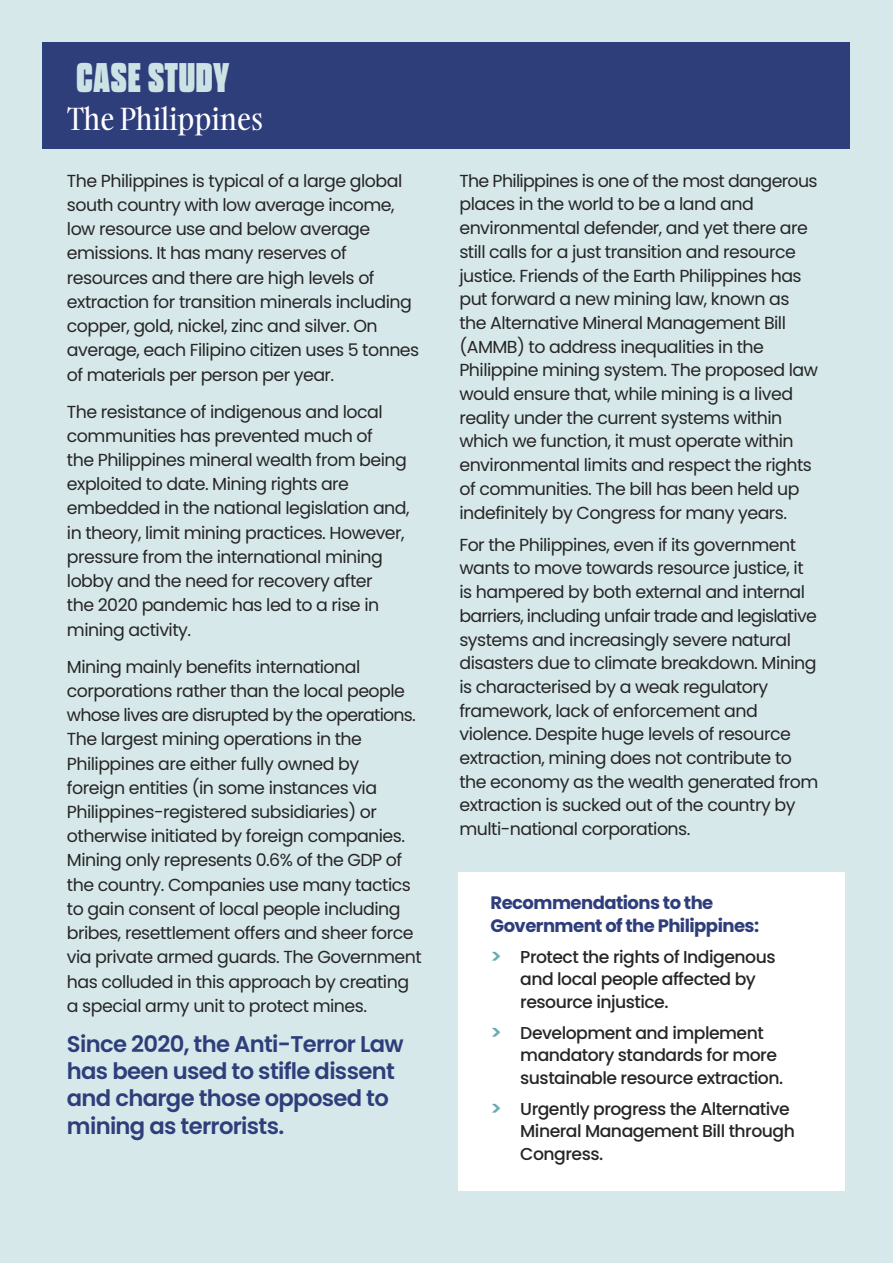
<style>
.page{position:relative;width:893px;height:1263px;background:#d6e8ea}
.page>*{position:absolute;margin:0;border:0;box-sizing:border-box;transform-origin:0 0}
.t1{font:800 41.4px "Queering";letter-spacing:.02em;color:#cce2e5}
.t2{font:30px "Gambarino";color:#fff}
.t3{font:600 22.65px/27.3px "Poppins";letter-spacing:-.03em;color:#2e3e7b}
.t4{font:700 18px/22.5px "Poppins";letter-spacing:-.03em;color:#2e3e7b}
.t5{font:17.4px/24.3px "Poppins";letter-spacing:-.03em;color:#272526}
.t6{font:500 17.25px/22.5px "Poppins";letter-spacing:-.03em;color:#272526}
.s1{font-family:"Neo Sans";font-weight:900;color:#68abb2}
</style>
<div class="page">
<div style="left:43px;top:43px;width:807px;height:106px;background:#2e3e7b"></div>
<div style="left:458px;top:872px;width:387px;height:319px;background:#fff"></div>
<h1 class="t1" style="left:76px;top:56px;width:154px">CASE STUDY</h1>
<h2 class="t2" style="left:67px;top:106px;width:197px">The Philippines</h2>
<p class="t5" style="left:67px;top:170px;width:354px">The Philippines is typical of a large global south country with low average income, low resource use and below average emissions. It has many reserves of resources and there are high levels of extraction for transition minerals including copper, gold, nickel, zinc and silver. On average, each Filipino citizen uses 5 tonnes of materials per person per year.</p>
<p class="t5" style="left:67px;top:401px;width:344px">The resistance of indigenous and local communities has prevented much of<br>the Philippines mineral wealth from being exploited to date. Mining rights are embedded in the national legislation and, in theory, limit mining practices. However, pressure from the international mining lobby and the need for recovery after<br>the 2020 pandemic has led to a rise in mining activity.</p>
<p class="t5" style="left:67px;top:656px;width:356px">Mining mainly benefits international corporations rather than the local people whose lives are disrupted by the operations.<br>The largest mining operations in the Philippines are either fully owned by<br>foreign entities (in some instances via Philippines-registered subsidiaries) or otherwise initiated by foreign companies.<br>Mining only represents 0.6% of the GDP of the country. Companies use many tactics to gain consent of local people including bribes, resettlement offers and sheer force via private armed guards. The Government has colluded in this approach by creating a special army unit to protect mines.</p>
<h3 class="t3" style="left:67px;top:1033px;width:338px">Since 2020, the Anti-Terror Law has been used to stifle dissent and charge those opposed to mining as terrorists.</h3>
<p class="t5" style="left:459px;top:171px;width:360px;line-height:23.7px">The Philippines is one of the most dangerous places in the world to be a land and environmental defender, and yet there are still calls for a just transition and resource justice. Friends of the Earth Philippines has put forward a new mining law, known as the Alternative Mineral Management Bill (AMMB) to address inequalities in the Philippine mining system. The proposed law would ensure that, while mining is a lived reality under the current systems within which we function, it must operate within environmental limits and respect the rights of communities. The bill has been held up indefinitely by Congress for many years.</p>
<p class="t5" style="left:459px;top:535px;width:361px;line-height:23.7px">For the Philippines, even if its government wants to move towards resource justice, it is hampered by both external and internal barriers, including unfair trade and legislative systems and increasingly severe natural disasters due to climate breakdown. Mining is characterised by a weak regulatory framework, lack of enforcement and violence. Despite huge levels of resource extraction, mining does not contribute to the economy as the wealth generated from extraction is sucked out of the country by multi-national corporations.</p>
<p class="t4" style="left:490px;top:894px;width:270px">Recommendations to the<br>Government of the Philippines:</p>
<p class="t6" style="left:520px;top:947px;width:257px;text-indent:-30px"><span class="s1">&gt;</span> Protect the rights of Indigenous and local people affected by resource injustice.</p>
<p class="t6" style="left:520px;top:1023px;width:264px;text-indent:-30px"><span class="s1">&gt;</span> Development and implement mandatory standards for more sustainable resource extraction.</p>
<p class="t6" style="left:520px;top:1099px;width:276px;text-indent:-30px"><span class="s1">&gt;</span> Urgently progress the Alternative<br>Mineral Management Bill through<br>Congress.</p>
</div>
